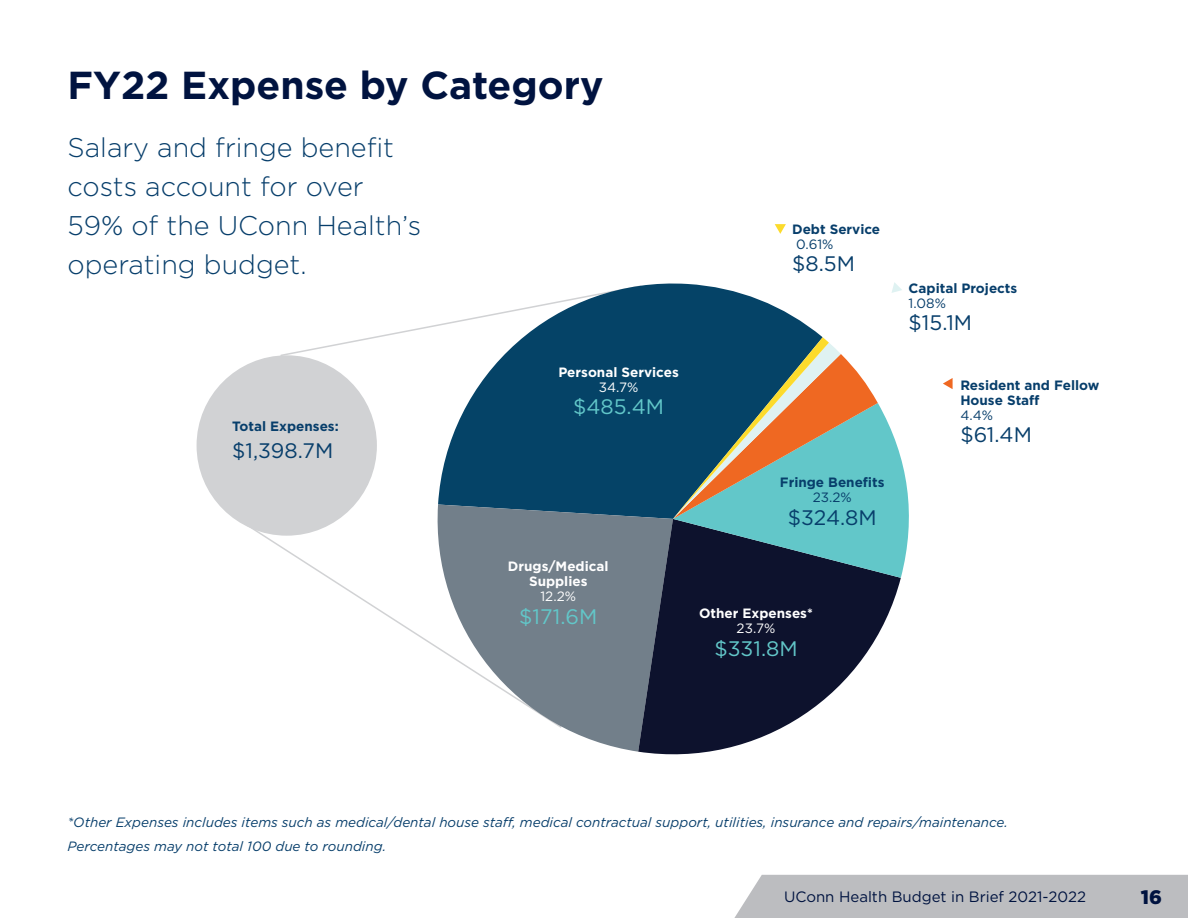
<style>
.page{position:relative;width:1188px;height:918px;background:#fff}
.page>*{position:absolute;margin:0;border:0;box-sizing:border-box;transform-origin:0 0}
.Page_Header{font:700 39px "Gotham";color:#001340}
.Subheader{font:300 27px/39px "Gotham";color:#073e6b}
.Subheader-2{font:21px "Gotham";color:#073e6b}
.Subheader-3{font:21px "Gotham";color:#62c7c9}
.t1{font:900 19.5px "Gotham";color:#001340}
.t2{font:15px "Gotham";color:#001340}
.notation{font:italic 13.5px "Gotham";color:#073e6b}
.Subheader-4{font:700 13.5px/15px "Gotham";color:#073e6b}
.Subheader-5{font:700 13.5px/15px "Gotham";color:#fff;text-align:center}
.s1{font-weight:400}
</style>
<div class="page">
<div style="left:734px;top:875px;width:454px;height:43px;background:#bcbdc0"></div>
<svg style="left:250px;top:324px;width:188px;height:320px"></svg>
<div style="left:197px;top:355px;width:180px;height:181px;background:#d1d2d4;border-radius:50%"></div>
<svg style="left:438px;top:283px;width:385px;height:222px;fill:#054367"></svg>
<svg style="left:431px;top:505px;width:242px;height:247px;fill:#727f8a"></svg>
<svg style="left:638px;top:519px;width:263px;height:236px;fill:#0d122d"></svg>
<svg style="left:673px;top:337px;width:236px;height:241px;background:#688c8d"></svg>
<svg style="left:943px;top:378px;width:10px;height:11px"></svg>
<svg style="left:891px;top:282px;width:11px;height:11px"></svg>
<svg style="left:775px;top:224px;width:11px;height:10px"></svg>
<h2 class="Page_Header" style="left:68px;top:59px;width:537px">FY22 Expense by Category</h2>
<h3 class="Subheader" style="left:68px;top:127px;width:355px">Salary and fringe benefit costs account for over<br>59% of the UConn Health’s operating budget.</h3>
<h3 class="Subheader-4" style="left:796px;top:221px;width:86px;text-indent:-4px">Debt Service<br><span class="s1">0.61%</span></h3>
<h3 class="Subheader-2" style="left:792px;top:250px;width:64px">$8.5M</h3>
<h3 class="Subheader-4" style="left:232px;top:419px;width:108px">Total Expenses:</h3>
<h3 class="Subheader-2" style="left:232px;top:437px;width:103px">$1,398.7M</h3>
<h3 class="Subheader-5" style="left:558px;top:365px;width:122px">Personal Services<br><span class="s1">34.7%</span></h3>
<h3 class="Subheader-3" style="left:573px;top:394px;width:92px">$485.4M</h3>
<h3 class="Subheader-5" style="left:508px;top:559px;width:102px">Drugs/Medical<br>Supplies<br><span class="s1">12.2%</span></h3>
<h3 class="Subheader-3" style="left:519px;top:603px;width:80px">$171.6M</h3>
<h3 class="Subheader-4" style="left:780px;top:475px;width:106px;text-align:center">Fringe Benefits<br><span class="s1">23.2%</span></h3>
<h3 class="Subheader-2" style="left:788px;top:504px;width:90px">$324.8M</h3>
<h3 class="Subheader-5" style="left:699px;top:606px;width:115px">Other Expenses*<br><span class="s1">23.7%</span></h3>
<h3 class="Subheader-3" style="left:714px;top:635px;width:85px">$331.8M</h3>
<h3 class="Subheader-4" style="left:909px;top:281px;width:110px">Capital Projects<br><span class="s1">1.08%</span></h3>
<h3 class="Subheader-2" style="left:909px;top:310px;width:65px">$15.1M</h3>
<h3 class="Subheader-4" style="left:960px;top:377px;width:141px">Resident and Fellow<br>House Staff<br><span class="s1">4.4%</span></h3>
<h3 class="Subheader-2" style="left:960px;top:421px;width:73px">$61.4M</h3>
<h6 class="notation" style="left:68px;top:814px;width:942px">*Other Expenses includes items such as medical/dental house staff, medical contractual support, utilities, insurance and repairs/maintenance.</h6>
<h6 class="notation" style="left:68px;top:837px;width:320px">Percentages may not total 100 due to rounding.</h6>
<p class="t2" style="left:784px;top:887px;width:304px">UConn Health Budget in Brief 2021-2022</p>
<h3 class="t1" style="left:1141px;top:884px;width:23px">16</h3>
</div>
